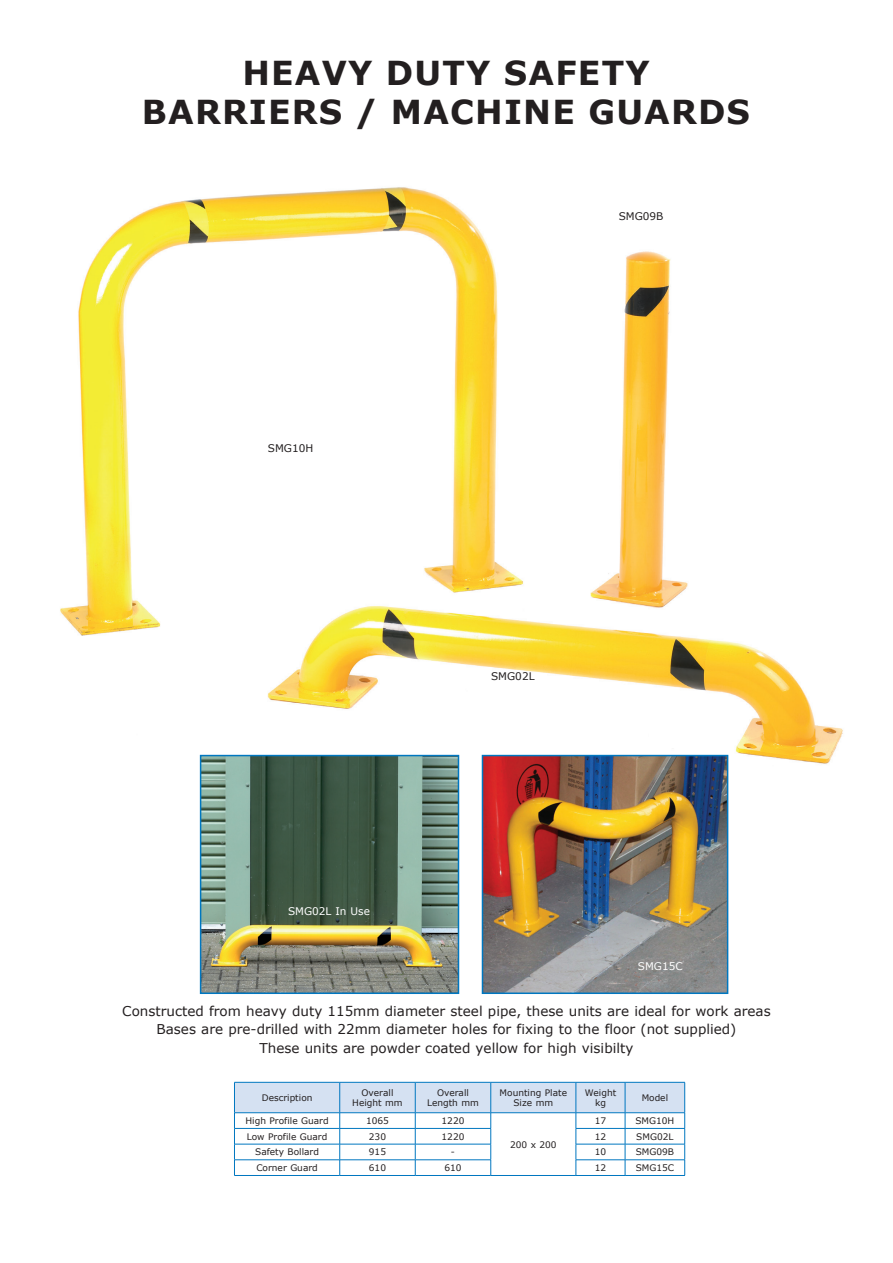
<style>
.page{position:relative;width:893px;height:1263px;background:#fff}
.page>*{position:absolute;margin:0;border:0;box-sizing:border-box;transform-origin:0 0}
.t1{font:700 33px "Verdana";letter-spacing:.035em;color:#231f20}
.t2{font:13.5px "Verdana";color:#231f20}
.t3{font:10.5px "Verdana";color:#231f20}
.t4{font:10.5px "Verdana";color:#fff}
.t5{font:9px/10.8px "Verdana";color:#231f20;text-align:center}
</style>
<div class="page">
<hr style="left:234px;top:1175px;width:106px;height:1px;background:#0077c0">
<hr style="left:340px;top:1175px;width:75px;height:1px;background:#0077c0">
<hr style="left:415px;top:1175px;width:76px;height:1px;background:#0077c0">
<hr style="left:491px;top:1175px;width:85px;height:1px;background:#0077c0">
<hr style="left:576px;top:1175px;width:49px;height:1px;background:#0077c0">
<hr style="left:625px;top:1175px;width:60px;height:1px;background:#0077c0">
<svg style="left:234px;top:1082px;width:451px;height:93px"></svg>
<img style="left:60px;top:187px;width:783px;height:604px">
<img style="left:203px;top:758px;width:253px;height:233px">
<div style="left:200px;top:755px;width:259px;height:239px;border:2px solid #0077c0"></div>
<img style="left:485px;top:758px;width:240px;height:233px">
<div style="left:482px;top:755px;width:246px;height:239px;border:2px solid #0077c0"></div>
<p class="t1" style="left:242px;top:49px;width:409px">HEAVY DUTY SAFETY</p>
<p class="t1" style="left:142px;top:89px;width:610px">BARRIERS / MACHINE GUARDS</p>
<p class="t3" style="left:268px;top:441px;width:47px">SMG10H</p>
<p class="t4" style="left:288px;top:904px;width:83px">SMG02L In Use</p>
<p class="t3" style="left:619px;top:209px;width:46px">SMG09B</p>
<p class="t3" style="left:491px;top:669px;width:45px">SMG02L</p>
<p class="t4" style="left:638px;top:959px;width:46px">SMG15C</p>
<p class="t2" style="left:122px;top:1002px;width:650px">Constructed from heavy duty 115mm diameter steel pipe, these units are ideal for work areas</p>
<p class="t2" style="left:157px;top:1020px;width:581px">Bases are pre-drilled with 22mm diameter holes for fixing to the floor (not supplied)</p>
<p class="t2" style="left:259px;top:1038px;width:375px">These units are powder coated yellow for high visibilty</p>
<p class="t5" style="left:262px;top:1092px;width:52px">Description</p>
<p class="t5" style="left:352px;top:1087px;width:52px">Overall<br>Height mm</p>
<p class="t5" style="left:427px;top:1087px;width:53px">Overall<br>Length mm</p>
<p class="t5" style="left:500px;top:1087px;width:69px">Mounting Plate<br>Size mm</p>
<p class="t5" style="left:585px;top:1087px;width:33px">Weight</p>
<p class="t5" style="left:595px;top:1097px;width:12px">kg</p>
<p class="t5" style="left:642px;top:1092px;width:28px">Model</p>
<p class="t5" style="left:245px;top:1115px;width:85px">High Profile Guard</p>
<p class="t5" style="left:366px;top:1115px;width:24px">1065</p>
<p class="t5" style="left:442px;top:1115px;width:24px">1220</p>
<p class="t5" style="left:595px;top:1115px;width:13px">17</p>
<p class="t5" style="left:635px;top:1115px;width:40px">SMG10H</p>
<p class="t5" style="left:247px;top:1131px;width:82px">Low Profile Guard</p>
<p class="t5" style="left:369px;top:1131px;width:19px">230</p>
<p class="t5" style="left:442px;top:1131px;width:24px">1220</p>
<p class="t5" style="left:595px;top:1131px;width:13px">12</p>
<p class="t5" style="left:636px;top:1131px;width:39px">SMG02L</p>
<p class="t5" style="left:255px;top:1146px;width:65px">Safety Bollard</p>
<p class="t5" style="left:369px;top:1146px;width:19px">915</p>
<p class="t5" style="left:451px;top:1146px;width:6px">-</p>
<p class="t5" style="left:595px;top:1146px;width:13px">10</p>
<p class="t5" style="left:636px;top:1146px;width:40px">SMG09B</p>
<p class="t5" style="left:256px;top:1162px;width:63px">Corner Guard</p>
<p class="t5" style="left:369px;top:1162px;width:19px">610</p>
<p class="t5" style="left:444px;top:1162px;width:19px">610</p>
<p class="t5" style="left:595px;top:1162px;width:13px">12</p>
<p class="t5" style="left:636px;top:1162px;width:40px">SMG15C</p>
<p class="t5" style="left:510px;top:1139px;width:48px">200 x 200</p>
</div>
